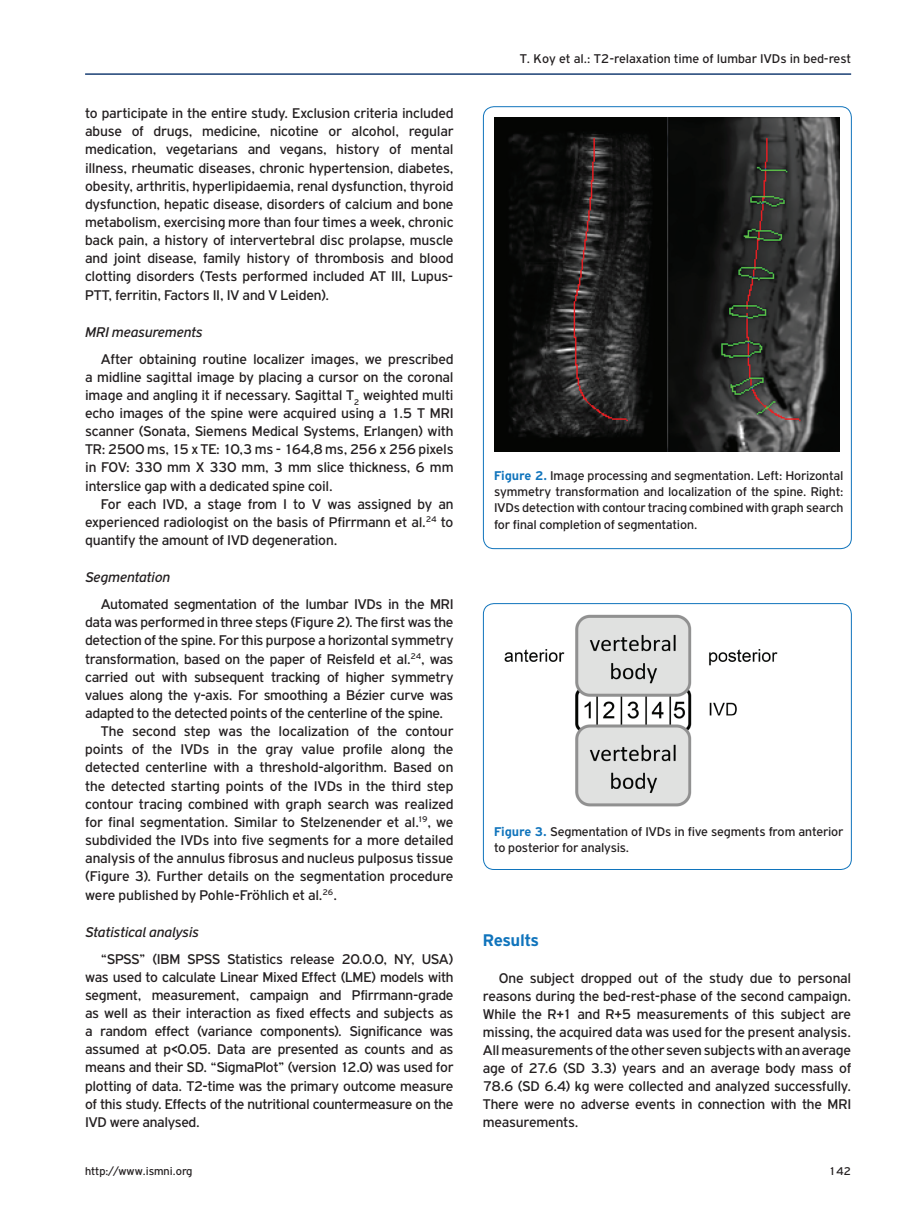
<style>
.page{position:relative;width:915px;height:1212px;background:#fff}
.page>*{position:absolute;margin:0;border:0;box-sizing:border-box;transform-origin:0 0}
.t1{font:700 18px "PF Highway Gothic";letter-spacing:-.025em;color:#1074bc}
.t2{font:15px/18.1px "PF Highway Gothic";letter-spacing:-.01em;color:#231f20;text-align:justify}
.t3{font:italic 15px "PF Highway Gothic";letter-spacing:-.01em;color:#231f20}
.t4{font:13.5px/16.2px "PF Highway Gothic";letter-spacing:-.005em;color:#231f20;text-align:justify}
.t5{font:12px "PF Highway Gothic";color:#231f20}
.s1{font-weight:700;color:#1074bc}
</style>
<div class="page">
<hr style="left:85px;top:73px;width:765px;height:2px;background:#1a3f74">
<img style="left:494px;top:117px;width:344px;height:334px">
<img style="left:504px;top:614px;width:274px;height:193px">
<div style="left:483px;top:603px;width:368px;height:267px;border:1px solid #1074bc;border-radius:11px"></div>
<p class="t2" style="left:85px;top:104px;width:370px">to participate in the entire study. Exclusion criteria included abuse of drugs, medicine, nicotine or alcohol, regular medication, vegetarians and vegans, history of mental illness, rheumatic diseases, chronic hypertension, diabetes, obesity, arthritis, hyperlipidaemia, renal dysfunction, thyroid dysfunction, hepatic disease, disorders of calcium and bone metabolism, exercising more than four times a week, chronic back pain, a history of intervertebral disc prolapse, muscle and joint disease, family history of thrombosis and blood clotting disorders (Tests performed included AT III, Lupus-PTT, ferritin, Factors II, IV and V Leiden).</p>
<p class="t3" style="left:85px;top:324px;width:119px">MRI measurements</p>
<p class="t2" style="left:85px;top:349px;width:370px;text-indent:16px">After obtaining routine localizer images, we prescribed a midline sagittal image by placing a cursor on the coronal image and angling it if necessary. Sagittal T<sub>2</sub> weighted multi echo images of the spine were acquired using a 1.5 T MRI scanner (Sonata, Siemens Medical Systems, Erlangen) with TR: 2500 ms, 15 x TE: 10,3 ms - 164,8 ms, 256 x 256 pixels in FOV: 330 mm X 330 mm, 3 mm slice thickness, 6 mm interslice gap with a dedicated spine coil.</p>
<p class="t2" style="left:85px;top:495px;width:370px;text-indent:16px">For each IVD, a stage from I to V was assigned by an experienced radiologist on the basis of Pfirrmann et al.<sup>24</sup> to quantify the amount of IVD degeneration.</p>
<p class="t3" style="left:85px;top:569px;width:87px">Segmentation</p>
<p class="t2" style="left:101px;top:595px;width:354px">Automated segmentation of the lumbar IVDs in the MRI</p>
<p class="t2" style="left:85px;top:613px;width:370px">data was performed in three steps (Figure 2). The first was the</p>
<p class="t2" style="left:85px;top:631px;width:370px">detection of the spine. For this purpose a horizontal symmetry</p>
<p class="t2" style="left:85px;top:649px;width:370px">transformation, based on the paper of Reisfeld et al.<sup>24</sup>, was</p>
<p class="t2" style="left:85px;top:668px;width:370px">carried out with subsequent tracking of higher symmetry</p>
<p class="t2" style="left:85px;top:686px;width:370px">values along the y-axis. For smoothing a Bézier curve was</p>
<p class="t2" style="left:85px;top:704px;width:359px">adapted to the detected points of the centerline of the spine.</p>
<p class="t2" style="left:101px;top:722px;width:354px">The second step was the localization of the contour</p>
<p class="t2" style="left:85px;top:740px;width:370px">points of the IVDs in the gray value profile along the</p>
<p class="t2" style="left:85px;top:758px;width:370px">detected centerline with a threshold-algorithm. Based on</p>
<p class="t2" style="left:85px;top:776px;width:370px">the detected starting points of the IVDs in the third step</p>
<p class="t2" style="left:85px;top:795px;width:369px">contour tracing combined with graph search was realized</p>
<p class="t2" style="left:85px;top:813px;width:370px">for final segmentation. Similar to Stelzenender et al.<sup>19</sup>, we</p>
<p class="t2" style="left:85px;top:831px;width:370px">subdivided the IVDs into five segments for a more detailed</p>
<p class="t2" style="left:85px;top:849px;width:370px">analysis of the annulus fibrosus and nucleus pulposus tissue</p>
<p class="t2" style="left:85px;top:867px;width:370px">(Figure 3). Further details on the segmentation procedure</p>
<p class="t2" style="left:85px;top:885px;width:253px">were published by Pohle-Fröhlich et al.<sup>26</sup>.</p>
<p class="t3" style="left:85px;top:924px;width:115px">Statistical analysis</p>
<p class="t2" style="left:85px;top:949px;width:370px;text-indent:16px">“SPSS” (IBM SPSS Statistics release 20.0.0, NY, USA) was used to calculate Linear Mixed Effect (LME) models with segment, measurement, campaign and Pfirrmann-grade as well as their interaction as fixed effects and subjects as a random effect (variance components). Significance was assumed at p&lt;0.05. Data are presented as counts and as means and their SD. “SigmaPlot” (version 12.0) was used for plotting of data. T2-time was the primary outcome measure of this study. Effects of the nutritional countermeasure on the IVD were analysed.</p>
<p class="t4" style="left:519px;top:50px;width:332px">T. Koy et al.: T2-relaxation time of lumbar IVDs in bed-rest</p>
<p class="t4" style="left:494px;top:467px;width:351px"><span class="s1">Figure 2.</span> Image processing and segmentation. Left: Horizontal symmetry transformation and localization of the spine. Right:<br>IVDs detection with contour tracing combined with graph search for final completion of segmentation.</p>
<p class="t4" style="left:494px;top:823px;width:351px"><span class="s1">Figure 3.</span> Segmentation of IVDs in five segments from anterior to posterior for analysis.</p>
<p class="t1" style="left:482px;top:930px;width:58px">Results</p>
<p class="t2" style="left:482px;top:969px;width:370px;text-indent:16px">One subject dropped out of the study due to personal reasons during the bed-rest-phase of the second campaign.<br>While the R+1 and R+5 measurements of this subject are missing, the acquired data was used for the present analysis.<br>All measurements of the other seven subjects with an average age of 27.6 (SD 3.3) years and an average body mass of 78.6 (SD 6.4) kg were collected and analyzed successfully.<br>There were no adverse events in connection with the MRI measurements.</p>
<p class="t5" style="left:85px;top:1165px;width:109px">http://www.ismni.org</p>
<p class="t5" style="left:828px;top:1165px;width:24px">142</p>
</div>
